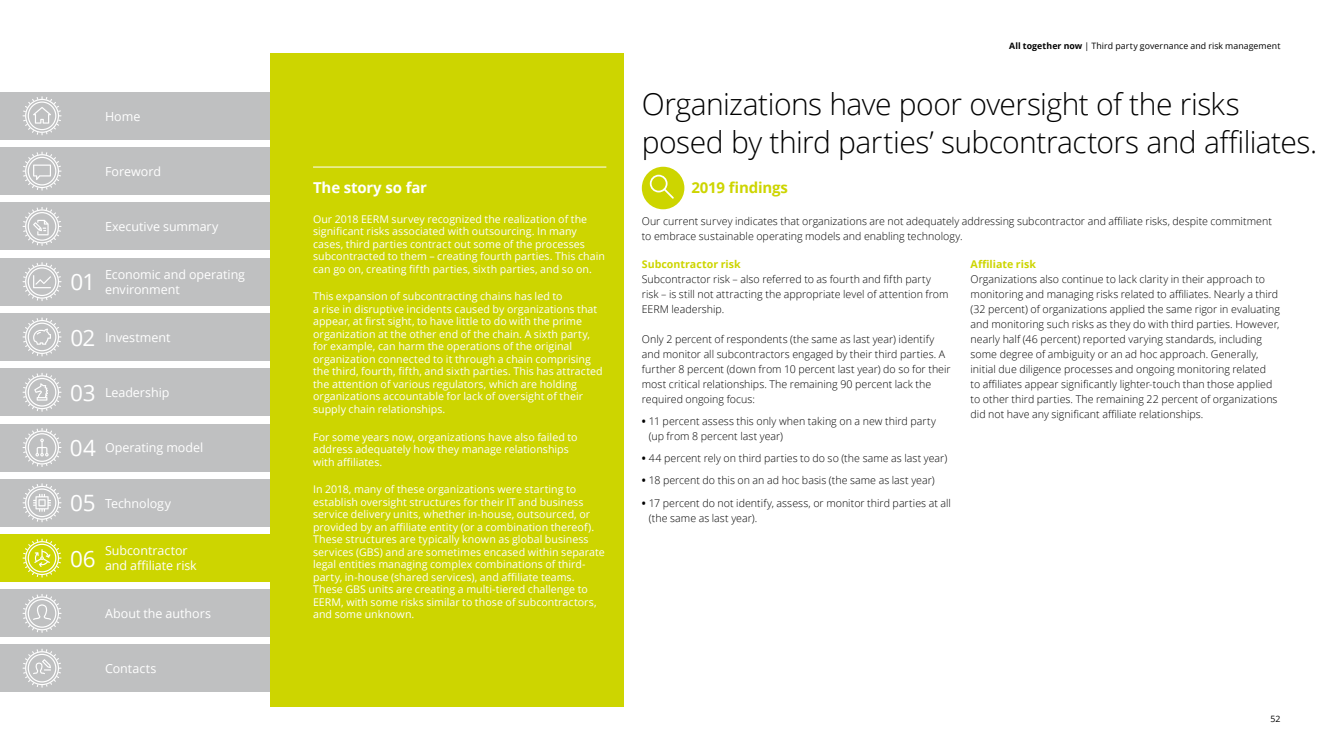
<style>
.page{position:relative;width:1323px;height:745px;background:#fff}
.page>*{position:absolute;margin:0;border:0;box-sizing:border-box;transform-origin:0 0}
.t1{font:300 30px/37.5px "Open Sans";letter-spacing:-.02em;color:#000}
.t2{font:700 15px "Open Sans";letter-spacing:-.01em;color:#fff}
.t3{font:700 15px "Open Sans";letter-spacing:-.01em;color:#cdd500}
.t4{font:12.5px/15px "Open Sans";letter-spacing:-.005em;color:#fff}
.t5{font:300 10.62px/15px "Open Sans";letter-spacing:.005em;color:#000}
.t6{font:10.62px/12.5px "Open Sans";letter-spacing:.005em;color:#fff}
.t7{font:700 10.62px "Open Sans";color:#cdd500}
.t8{font:8.75px "Open Sans";letter-spacing:.01em;color:#000}
.s1{font-size:22.5px}
.s2{font-weight:700}
</style>
<div class="page">
<div style="left:0;top:258px;width:270px;height:47px;background:#bfc0c1"></div>
<svg style="left:23px;top:262px;width:39px;height:39px"></svg>
<div style="left:0;top:313px;width:270px;height:47px;background:#bfc0c1"></div>
<svg style="left:23px;top:317px;width:39px;height:39px"></svg>
<div style="left:0;top:368px;width:270px;height:47px;background:#bfc0c1"></div>
<svg style="left:23px;top:373px;width:39px;height:38px"></svg>
<div style="left:0;top:423px;width:270px;height:48px;background:#bfc0c1"></div>
<svg style="left:23px;top:428px;width:39px;height:38px"></svg>
<div style="left:0;top:479px;width:270px;height:47px;background:#bfc0c1"></div>
<svg style="left:23px;top:483px;width:39px;height:39px"></svg>
<div style="left:0;top:589px;width:270px;height:47px;background:#bfc0c1"></div>
<svg style="left:23px;top:594px;width:39px;height:38px"></svg>
<div style="left:0;top:203px;width:270px;height:47px;background:#bfc0c1"></div>
<svg style="left:23px;top:207px;width:39px;height:39px"></svg>
<div style="left:0;top:147px;width:270px;height:48px;background:#bfc0c1"></div>
<svg style="left:23px;top:152px;width:39px;height:38px"></svg>
<div style="left:0;top:92px;width:270px;height:47px;background:#bfc0c1"></div>
<svg style="left:23px;top:96px;width:39px;height:39px"></svg>
<div style="left:0;top:644px;width:270px;height:47px;background:#bfc0c1"></div>
<svg style="left:23px;top:649px;width:39px;height:38px"></svg>
<div style="left:0;top:534px;width:270px;height:47px;background:#cdd500"></div>
<svg style="left:23px;top:538px;width:39px;height:39px"></svg>
<div style="left:270px;top:53px;width:354px;height:653px;background:#cdd500"></div>
<svg style="left:642px;top:167px;width:42px;height:42px"></svg>
<div style="left:652px;top:176px;width:14px;height:14px;background:#cdd500;border-radius:50%"></div>
<hr style="left:313px;top:167px;width:293px;height:1px;background:#fff">
<p class="t4" style="left:105px;top:108px;width:37px">Home</p>
<p class="t4" style="left:105px;top:163px;width:57px">Foreword</p>
<p class="t4" style="left:105px;top:219px;width:115px">Executive summary</p>
<p class="t4" style="left:70px;top:266px;width:176px;text-indent:35px">Economic and operating<br><sup>01</sup> environment</p>
<p class="t4" style="left:70px;top:329px;width:102px"><span class="s1">02</span> Investment</p>
<p class="t4" style="left:70px;top:384px;width:101px"><span class="s1">03</span> Leadership</p>
<p class="t4" style="left:70px;top:439px;width:135px"><span class="s1">04</span> Operating model</p>
<p class="t4" style="left:70px;top:495px;width:102px"><span class="s1">05</span> Technology</p>
<p class="t4" style="left:70px;top:542px;width:128px;text-indent:35px">Subcontractor<br><sup>06</sup> and affiliate risk</p>
<p class="t4" style="left:105px;top:605px;width:107px">About the authors</p>
<p class="t4" style="left:105px;top:660px;width:53px">Contacts</p>
<h2 class="t2" style="left:313px;top:176px;width:115px">The story so far</h2>
<p class="t6" style="left:313px;top:212px;width:293px">Our 2018 EERM survey recognized the realization of the significant risks associated with outsourcing. In many cases, third parties contract out some of the processes subcontracted to them – creating fourth parties. This chain can go on, creating fifth parties, sixth parties, and so on.</p>
<p class="t6" style="left:313px;top:290px;width:291px">This expansion of subcontracting chains has led to<br>a rise in disruptive incidents caused by organizations that appear, at first sight, to have little to do with the prime organization at the other end of the chain. A sixth party, for example, can harm the operations of the original organization connected to it through a chain comprising the third, fourth, fifth, and sixth parties. This has attracted the attention of various regulators, which are holding organizations accountable for lack of oversight of their supply chain relationships.</p>
<p class="t6" style="left:313px;top:430px;width:266px">For some years now, organizations have also failed to address adequately how they manage relationships with affiliates.</p>
<p class="t6" style="left:313px;top:482px;width:293px">In 2018, many of these organizations were starting to establish oversight structures for their IT and business service delivery units, whether in-house, outsourced, or provided by an affiliate entity (or a combination thereof).<br>These structures are typically known as global business services (GBS) and are sometimes encased within separate legal entities managing complex combinations of third&shy;party, in-house (shared services), and affiliate teams.<br>These GBS units are creating a multi-tiered challenge to EERM, with some risks similar to those of subcontractors, and some unknown.</p>
<p class="t8" style="left:1009px;top:40px;width:273px"><span class="s2">All together now</span> | Third party governance and risk management</p>
<h1 class="t1" style="left:642px;top:85px;width:677px">Organizations have poor oversight of the risks posed by third parties’ subcontractors and affiliates.</h1>
<h2 class="t3" style="left:691px;top:176px;width:98px">2019 findings</h2>
<p class="t5" style="left:642px;top:213px;width:632px">Our current survey indicates that organizations are not adequately addressing subcontractor and affiliate risks, despite commitment to embrace sustainable operating models and enabling technology.</p>
<p class="t7" style="left:642px;top:257px;width:100px">Subcontractor risk</p>
<p class="t5" style="left:642px;top:271px;width:308px">Subcontractor risk – also referred to as fourth and fifth party risk – is still not attracting the appropriate level of attention from<br>EERM leadership.</p>
<p class="t5" style="left:642px;top:331px;width:310px">Only 2 percent of respondents (the same as last year) identify and monitor all subcontractors engaged by their third parties. A further 8 percent (down from 10 percent last year) do so for their most critical relationships. The remaining 90 percent lack the required ongoing focus:</p>
<p class="t5" style="left:649px;top:413px;width:289px;text-indent:-7px"><span class="s2">•</span> 11 percent assess this only when taking on a new third party (up from 8 percent last year)</p>
<p class="t5" style="left:642px;top:450px;width:307px"><span class="s2">•</span> 44 percent rely on third parties to do so (the same as last year)</p>
<p class="t5" style="left:642px;top:472px;width:294px"><span class="s2">•</span> 18 percent do this on an ad hoc basis (the same as last year)</p>
<p class="t5" style="left:649px;top:494px;width:304px;text-indent:-7px"><span class="s2">•</span> 17 percent do not identify, assess, or monitor third parties at all (the same as last year).</p>
<p class="t7" style="left:970px;top:257px;width:67px">Affiliate risk</p>
<p class="t5" style="left:970px;top:271px;width:311px">Organizations also continue to lack clarity in their approach to monitoring and managing risks related to affiliates. Nearly a third (32 percent) of organizations applied the same rigor in evaluating and monitoring such risks as they do with third parties. However, nearly half (46 percent) reported varying standards, including some degree of ambiguity or an ad hoc approach. Generally, initial due diligence processes and ongoing monitoring related<br>to affiliates appear significantly lighter-touch than those applied to other third parties. The remaining 22 percent of organizations did not have any significant affiliate relationships.</p>
<p class="t8" style="left:1270px;top:712px;width:12px">52</p>
</div>
